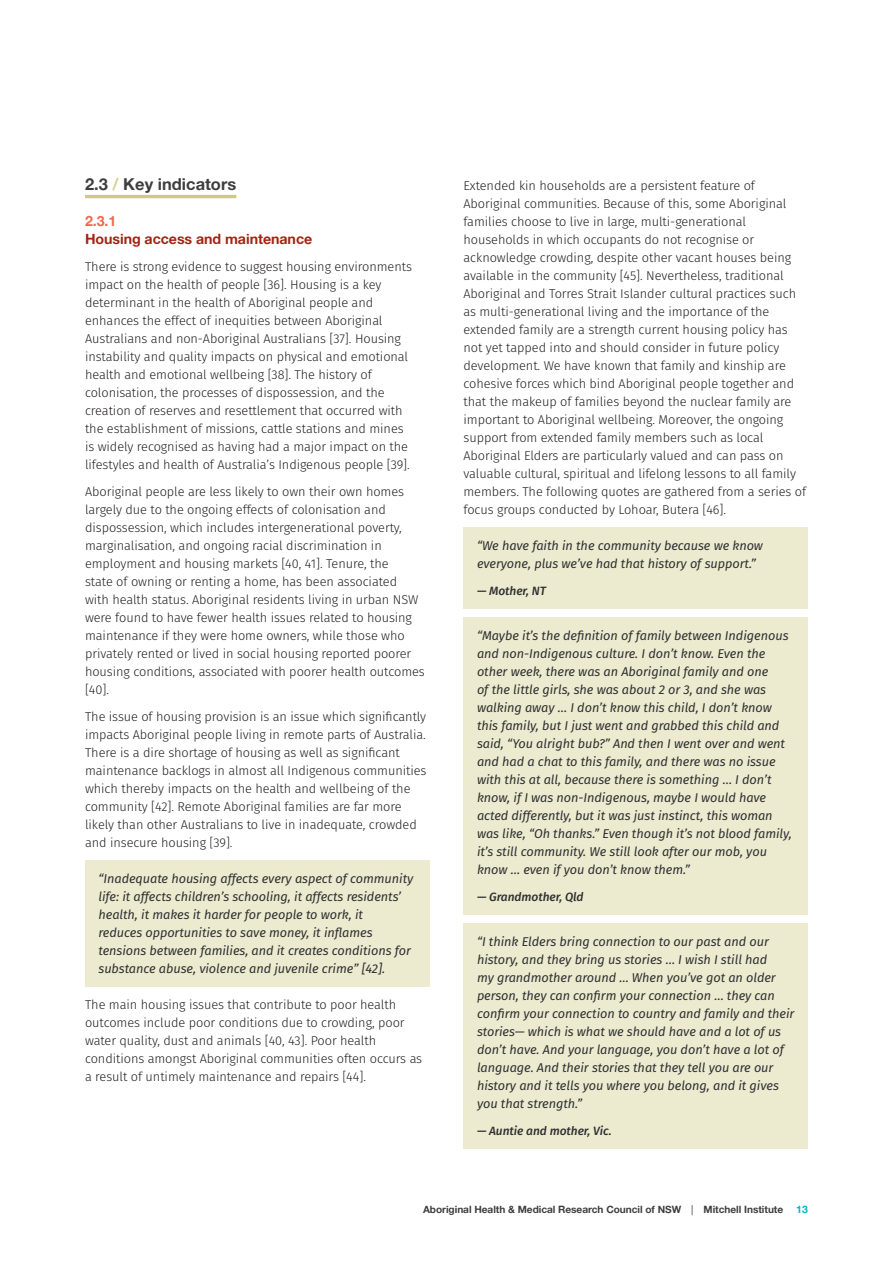
<style>
.page{position:relative;width:893px;height:1263px;background:#fff}
.page>*{position:absolute;margin:0;border:0;box-sizing:border-box;transform-origin:0 0}
.Subhead_1{font:16.5px "Alte Haas Grotesk Bold";color:#3e3e3f}
.Subhead_2{font:14.25px/18px "Alte Haas Grotesk Bold";letter-spacing:-.005em;color:#a12514}
.Body_copy{font:300 12.75px/18px "Fira Sans";letter-spacing:-.005em;color:#231f20}
.Block_quote{font:italic 12.75px/18px "Fira Sans";letter-spacing:-.005em;color:#312f30}
.Block_quote-2{font:italic 500 12px "Fira Sans";letter-spacing:-.005em;color:#312f30}
.t1{font:10.2px "Alte Haas Grotesk Bold";letter-spacing:-.005em;color:#3e3e3f}
.s1{color:#d3cf8f}
.s2{color:#f26849}
.s3{font-family:"Alte Haas Grotesk"}
.s4{font-size:10.5px;color:#00b6c8}
</style>
<div class="page">
<hr style="left:85px;top:195px;width:151px;height:3px;background:#cec984">
<div style="left:85px;top:861px;width:344px;height:126px;background:#ecebd0"></div>
<div style="left:463px;top:528px;width:345px;height:54px;background:#ecebd0"></div>
<div style="left:463px;top:573px;width:345px;height:36px;background:#ecebd0"></div>
<div style="left:463px;top:618px;width:345px;height:270px;background:#ecebd0"></div>
<div style="left:463px;top:879px;width:345px;height:36px;background:#ecebd0"></div>
<div style="left:463px;top:924px;width:345px;height:198px;background:#ecebd0"></div>
<div style="left:463px;top:1113px;width:345px;height:36px;background:#ecebd0"></div>
<p class="Subhead_1" style="left:85px;top:174px;width:153px">2.3 <span class="s1">/</span> Key indicators</p>
<p class="Subhead_2" style="left:85px;top:212px;width:229px"><span class="s2">2.3.1<br></span>Housing access and maintenance</p>
<p class="Body_copy" style="left:85px;top:258px;width:328px">There is strong evidence to suggest housing environments impact on the health of people [36]. Housing is a key determinant in the health of Aboriginal people and enhances the effect of inequities between Aboriginal Australians and non-Aboriginal Australians [37]. Housing instability and quality impacts on physical and emotional health and emotional wellbeing [38]. The history of colonisation, the processes of dispossession, and the creation of reserves and resettlement that occurred with the establishment of missions, cattle stations and mines is widely recognised as having had a major impact on the lifestyles and health of Australia’s Indigenous people [39].</p>
<p class="Body_copy" style="left:85px;top:483px;width:341px">Aboriginal people are less likely to own their own homes largely due to the ongoing effects of colonisation and dispossession, which includes intergenerational poverty, marginalisation, and ongoing racial discrimination in employment and housing markets [40, 41]. Tenure, the<br>state of owning or renting a home, has been associated<br>with health status. Aboriginal residents living in urban NSW were found to have fewer health issues related to housing maintenance if they were home owners, while those who privately rented or lived in social housing reported poorer housing conditions, associated with poorer health outcomes [40].</p>
<p class="Body_copy" style="left:85px;top:708px;width:343px">The issue of housing provision is an issue which significantly impacts Aboriginal people living in remote parts of Australia.<br>There is a dire shortage of housing as well as significant maintenance backlogs in almost all Indigenous communities which thereby impacts on the health and wellbeing of the community [42]. Remote Aboriginal families are far more likely than other Australians to live in inadequate, crowded and insecure housing [39].</p>
<p class="Block_quote" style="left:99px;top:870px;width:316px">“Inadequate housing affects every aspect of community life: it affects children’s schooling, it affects residents’ health, it makes it harder for people to work, it<br>reduces opportunities to save money, it inflames tensions between families, and it creates conditions for substance abuse, violence and juvenile crime” [42].</p>
<p class="Body_copy" style="left:85px;top:996px;width:339px">The main housing issues that contribute to poor health outcomes include poor conditions due to crowding, poor water quality, dust and animals [40, 43]. Poor health conditions amongst Aboriginal communities often occurs as a result of untimely maintenance and repairs [44].</p>
<p class="Body_copy" style="left:463px;top:177px;width:344px">Extended kin households are a persistent feature of Aboriginal communities. Because of this, some Aboriginal families choose to live in large, multi-generational households in which occupants do not recognise or acknowledge crowding, despite other vacant houses being available in the community [45]. Nevertheless, traditional Aboriginal and Torres Strait Islander cultural practices such as multi-generational living and the importance of the extended family are a strength current housing policy has not yet tapped into and should consider in future policy development. We have known that family and kinship are cohesive forces which bind Aboriginal people together and that the makeup of families beyond the nuclear family are important to Aboriginal wellbeing. Moreover, the ongoing support from extended family members such as local Aboriginal Elders are particularly valued and can pass on valuable cultural, spiritual and lifelong lessons to all family members. The following quotes are gathered from a series of focus groups conducted by Lohoar, Butera [46].</p>
<p class="Block_quote" style="left:477px;top:537px;width:288px">“We have faith in the community because we know everyone, plus we’ve had that history of support.”</p>
<p class="Block_quote-2" style="left:477px;top:582px;width:71px">— Mother, NT</p>
<p class="Block_quote" style="left:477px;top:627px;width:316px">“Maybe it’s the definition of family between Indigenous and non-Indigenous culture. I don’t know. Even the other week, there was an Aboriginal family and one<br>of the little girls, she was about 2 or 3, and she was walking away … I don’t know this child, I don’t know this family, but I just went and grabbed this child and said, “You alright bub?” And then I went over and went and had a chat to this family, and there was no issue with this at all, because there is something … I don’t know, if I was non-Indigenous, maybe I would have acted differently, but it was just instinct, this woman was like, “Oh thanks.” Even though it’s not blood family, it’s still community. We still look after our mob, you know … even if you don’t know them.”</p>
<p class="Block_quote-2" style="left:477px;top:888px;width:108px">— Grandmother, Qld</p>
<p class="Block_quote" style="left:477px;top:933px;width:319px">“I think Elders bring connection to our past and our history, and they bring us stories … I wish I still had<br>my grandmother around … When you’ve got an older person, they can confirm your connection … they can confirm your connection to country and family and their stories— which is what we should have and a lot of us don’t have. And your language, you don’t have a lot of language. And their stories that they tell you are our history and it tells you where you belong, and it gives you that strength.”</p>
<p class="Block_quote-2" style="left:477px;top:1122px;width:136px">— Auntie and mother, Vic.</p>
<p class="t1" style="left:423px;top:1203px;width:386px">Aboriginal Health &amp; Medical Research Council of NSW <span class="s3">|</span> Mitchell Institute <span class="s4">13</span></p>
</div>
